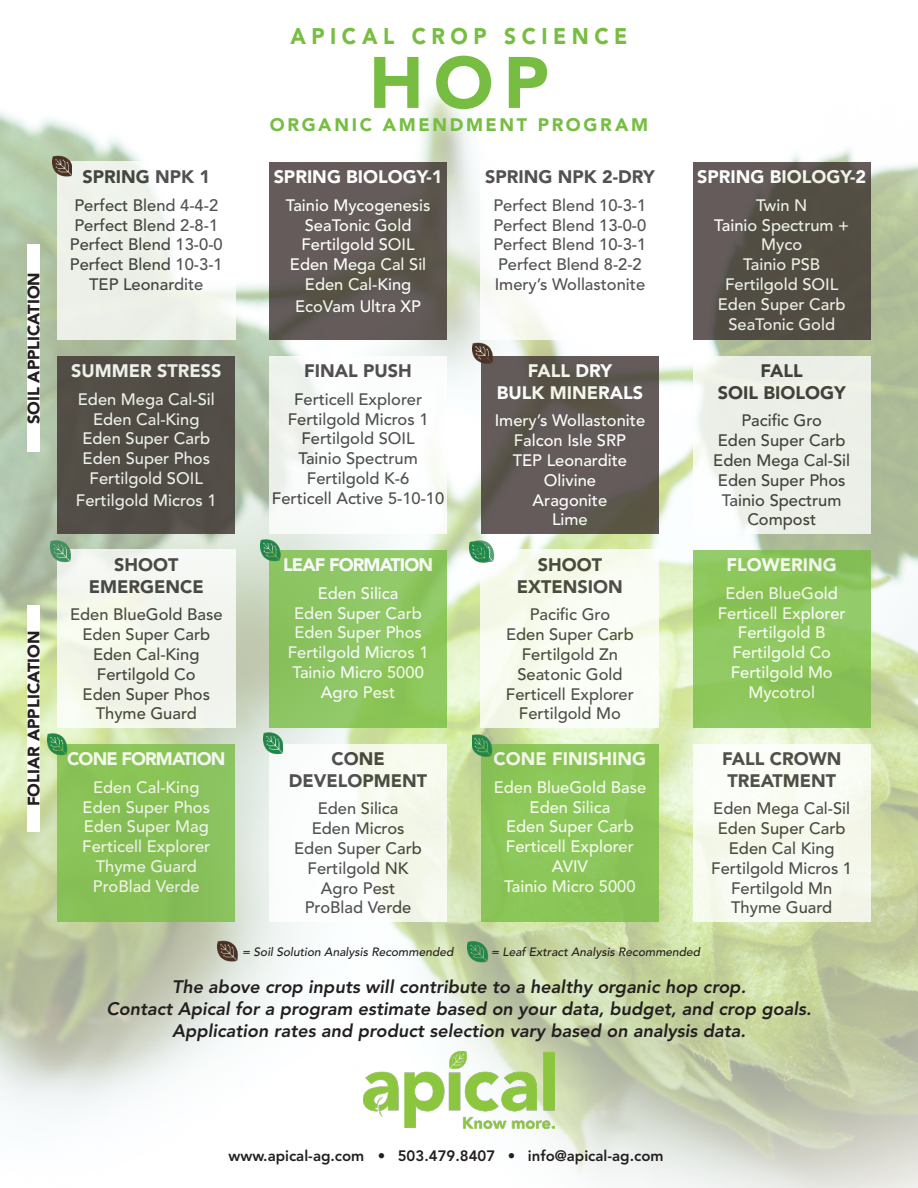
<style>
.page{position:relative;width:918px;height:1188px;background:#fff}
.page>*{position:absolute;margin:0;border:0;box-sizing:border-box;transform-origin:0 0}
.t1{font:900 72px "Avenir LT Std";color:#77bd42}
.t2{font:900 22.5px "Avenir LT Std";letter-spacing:.265em;color:#77bd42;scale:.93 1}
.t3{font:italic 800 18px "Avenir LT Std";color:#231f20}
.t4{font:900 18px/21.6px "Avenir LT Std";color:#231f20;text-align:center}
.t5{font:900 18px/21.6px "Avenir LT Std";color:#fff;text-align:center}
.t6{font:900 18px "Avenir LT Std";letter-spacing:-.05em;color:#fff}
.t7{font:900 18px "Avenir LT Std";letter-spacing:.15em;color:#77bd42}
.t8{font:500 16.5px/19.8px "Avenir LT Std";color:#231f20;text-align:center}
.t9{font:500 16.5px/19.8px "Avenir LT Std";color:#fff;text-align:center}
.t10{font:900 16.5px "Avenir LT Std";color:#231f20}
.t11{font:800 15px "Avenir LT Std";color:#231f20}
.t12{font:italic 500 12px "Avenir LT Std";color:#231f20}
.s1{font-weight:500}
</style>
<div class="page">
<img style="left:0;top:95px;width:918px;height:1093px">
<img style="left:363px;top:1051px;width:192px;height:77px">
<img style="left:218px;top:940px;width:20px;height:23px">
<img style="left:468px;top:938px;width:21px;height:27px">
<div style="left:57px;top:550px;width:178px;height:178px;background:#f2f5ed"></div>
<img style="left:51px;top:538px;width:20px;height:25px">
<div style="left:269px;top:550px;width:178px;height:178px;background:linear-gradient(to right,#8cc363,#8ec85f)"></div>
<div style="left:481px;top:550px;width:178px;height:178px;background:#f9fcf3"></div>
<img style="left:474px;top:538px;width:20px;height:25px">
<svg style="left:693px;top:550px;width:178px;height:178px;background:#8cc55c"></svg>
<div style="left:57px;top:744px;width:178px;height:178px;background:#88c156"></div>
<div style="left:269px;top:744px;width:178px;height:178px;background:linear-gradient(to right,#fefeff,#f3f8e9)"></div>
<div style="left:481px;top:744px;width:178px;height:178px;background:#8bc659"></div>
<div style="left:693px;top:744px;width:178px;height:178px;background:#f8fbf3"></div>
<div style="left:57px;top:162px;width:178px;height:178px;background:linear-gradient(to right,#e8ede4,#fcfdfb)"></div>
<svg style="left:269px;top:162px;width:178px;height:178px;background:#5f5854"></svg>
<div style="left:481px;top:162px;width:178px;height:178px;background:#fff"></div>
<div style="left:693px;top:162px;width:178px;height:178px;background:linear-gradient(to right,#5f5855,#4f4a3e)"></div>
<img style="left:53px;top:155px;width:19px;height:22px">
<div style="left:57px;top:356px;width:178px;height:178px;background:#524d46"></div>
<div style="left:269px;top:356px;width:178px;height:178px;background:#fff"></div>
<svg style="left:481px;top:356px;width:178px;height:178px;background:#5f5853"></svg>
<svg style="left:693px;top:356px;width:178px;height:178px;background:#edf0e9"></svg>
<img style="left:473px;top:342px;width:20px;height:24px">
<img style="left:47px;top:731px;width:20px;height:25px">
<img style="left:264px;top:731px;width:19px;height:25px">
<img style="left:472px;top:732px;width:20px;height:24px">
<div style="left:27px;top:245px;width:12px;height:207px;background:#fff"></div>
<div style="left:27px;top:605px;width:12px;height:227px;background:#fff"></div>
<img style="left:261px;top:538px;width:19px;height:25px">
<img style="left:469px;top:539px;width:20px;height:24px">
<p class="t10" style="left:24px;top:424px;width:154px;rotate:-90deg">SOIL APPLICATION</p>
<p class="t10" style="left:24px;top:806px;width:177px;rotate:-90deg">FOLIAR APPLICATION</p>
<p class="t4" style="left:82px;top:166px;width:129px">SPRING NPK 1</p>
<p class="t8" style="left:70px;top:196px;width:154px">Perfect Blend 4-4-2<br>Perfect Blend 2-8-1<br>Perfect Blend 13-0-0<br>Perfect Blend 10-3-1<br>TEP Leonardite</p>
<p class="t5" style="left:71px;top:360px;width:152px">SUMMER STRESS</p>
<p class="t9" style="left:78px;top:390px;width:138px">Eden Mega Cal-Sil<br>Eden Cal-King<br>Eden Super Carb<br>Eden Super Phos<br>Fertilgold SOIL</p>
<p class="t9" style="left:76px;top:490px;width:142px">Fertilgold Micros 1</p>
<p class="t4" style="left:89px;top:554px;width:117px">SHOOT<br>EMERGENCE</p>
<p class="t8" style="left:70px;top:605px;width:154px">Eden BlueGold Base<br>Eden Super Carb<br>Eden Cal-King<br>Fertilgold Co<br>Eden Super Phos<br>Thyme Guard</p>
<p class="t6" style="left:67px;top:748px;width:160px">CONE FORMATION</p>
<p class="t9" style="left:82px;top:778px;width:130px">Eden Cal-King<br>Eden Super Phos<br>Eden Super Mag<br>Ferticell Explorer<br>Thyme Guard<br>ProBlad Verde</p>
<p class="t2" style="left:290px;top:23px;width:364px">APICAL CROP SCIENCE</p>
<p class="t1" style="left:369px;top:39px;width:181px">HOP</p>
<p class="t7" style="left:270px;top:114px;width:380px">ORGANIC AMENDMENT PROGRAM</p>
<p class="t5" style="left:274px;top:166px;width:170px">SPRING BIOLOGY-1</p>
<p class="t9" style="left:286px;top:196px;width:146px">Tainio Mycogenesis<br>SeaTonic Gold<br>Fertilgold SOIL<br>Eden Mega Cal Sil<br>Eden Cal-King</p>
<p class="t9" style="left:295px;top:296px;width:127px">EcoVam Ultra XP</p>
<p class="t4" style="left:304px;top:360px;width:109px">FINAL PUSH</p>
<p class="t8" style="left:272px;top:390px;width:174px">Ferticell Explorer<br>Fertilgold Micros 1<br>Fertilgold SOIL<br>Tainio Spectrum<br>Fertilgold K-6<br>Ferticell Active 5-10-10</p>
<p class="t6" style="left:283px;top:554px;width:151px">LEAF FORMATION</p>
<p class="t9" style="left:288px;top:584px;width:142px">Eden Silica<br>Eden Super Carb<br>Eden Super Phos<br>Fertilgold Micros 1<br>Tainio Micro 5000<br>Agro Pest</p>
<p class="t4" style="left:289px;top:748px;width:140px">CONE<br>DEVELOPMENT</p>
<p class="t8" style="left:294px;top:799px;width:129px">Eden Silica<br>Eden Micros<br>Eden Super Carb<br>Fertilgold NK<br>Agro Pest<br>ProBlad Verde</p>
<p class="t4" style="left:485px;top:166px;width:171px">SPRING NPK 2-DRY</p>
<p class="t8" style="left:493px;top:196px;width:154px;text-align:left">Perfect Blend 10-3-1<br>Perfect Blend 13-0-0<br>Perfect Blend 10-3-1<br>Perfect Blend 8-2-2<br>Imery’s Wollastonite</p>
<p class="t5" style="left:497px;top:360px;width:148px">FALL DRY<br>BULK MINERALS</p>
<p class="t9" style="left:495px;top:411px;width:152px">Imery’s Wollastonite<br>Falcon Isle SRP<br>TEP Leonardite<br>Olivine<br>Aragonite<br>Lime</p>
<p class="t4" style="left:517px;top:554px;width:107px">SHOOT<br>EXTENSION</p>
<p class="t8" style="left:506px;top:605px;width:130px">Pacific Gro<br>Eden Super Carb<br>Fertilgold Zn<br>Seatonic Gold<br>Ferticell Explorer<br>Fertilgold Mo</p>
<p class="t5" style="left:494px;top:748px;width:154px">CONE FINISHING</p>
<p class="t9" style="left:494px;top:778px;width:154px">Eden BlueGold Base<br>Eden Silica<br>Eden Super Carb<br>Ferticell Explorer<br>AVIV<br>Tainio Micro 5000</p>
<p class="t5" style="left:697px;top:166px;width:170px">SPRING BIOLOGY-2</p>
<p class="t9" style="left:714px;top:196px;width:137px">Twin N<br>Tainio Spectrum +<br>Myco<br>Tainio PSB<br>Fertilgold SOIL<br>Eden Super Carb<br>SeaTonic Gold</p>
<p class="t4" style="left:718px;top:360px;width:129px">FALL<br>SOIL BIOLOGY</p>
<p class="t8" style="left:713px;top:411px;width:138px">Pacific Gro<br>Eden Super Carb<br>Eden Mega Cal-Sil<br>Eden Super Phos<br>Tainio Spectrum<br>Compost</p>
<p class="t5" style="left:727px;top:554px;width:112px">FLOWERING</p>
<p class="t9" style="left:718px;top:584px;width:130px">Eden BlueGold<br>Ferticell Explorer<br>Fertilgold B<br>Fertilgold Co<br>Fertilgold Mo<br>Mycotrol</p>
<p class="t4" style="left:722px;top:748px;width:121px;text-align:left">FALL CROWN<br>TREATMENT</p>
<p class="t8" style="left:711px;top:799px;width:142px">Eden Mega Cal-Sil<br>Eden Super Carb<br>Eden Cal King<br>Fertilgold Micros 1<br>Fertilgold Mn<br>Thyme Guard</p>
<p class="t12" style="left:242px;top:945px;width:213px">= Soil Solution Analysis Recommended</p>
<p class="t12" style="left:491px;top:945px;width:211px">= Leaf Extract Analysis Recommended</p>
<p class="t3" style="left:172px;top:976px;width:575px">The above crop inputs will contribute to a healthy organic hop crop.</p>
<p class="t3" style="left:106px;top:998px;width:707px">Contact Apical for a program estimate based on your data, budget, and crop goals.</p>
<p class="t3" style="left:172px;top:1020px;width:575px">Application rates and product selection vary based on analysis data.</p>
<p class="t11" style="left:229px;top:1147px;width:436px">www.apical-ag.com <span class="s1">•</span> 503.479.8407 <span class="s1">•</span> info@apical-ag.com</p>
</div>
